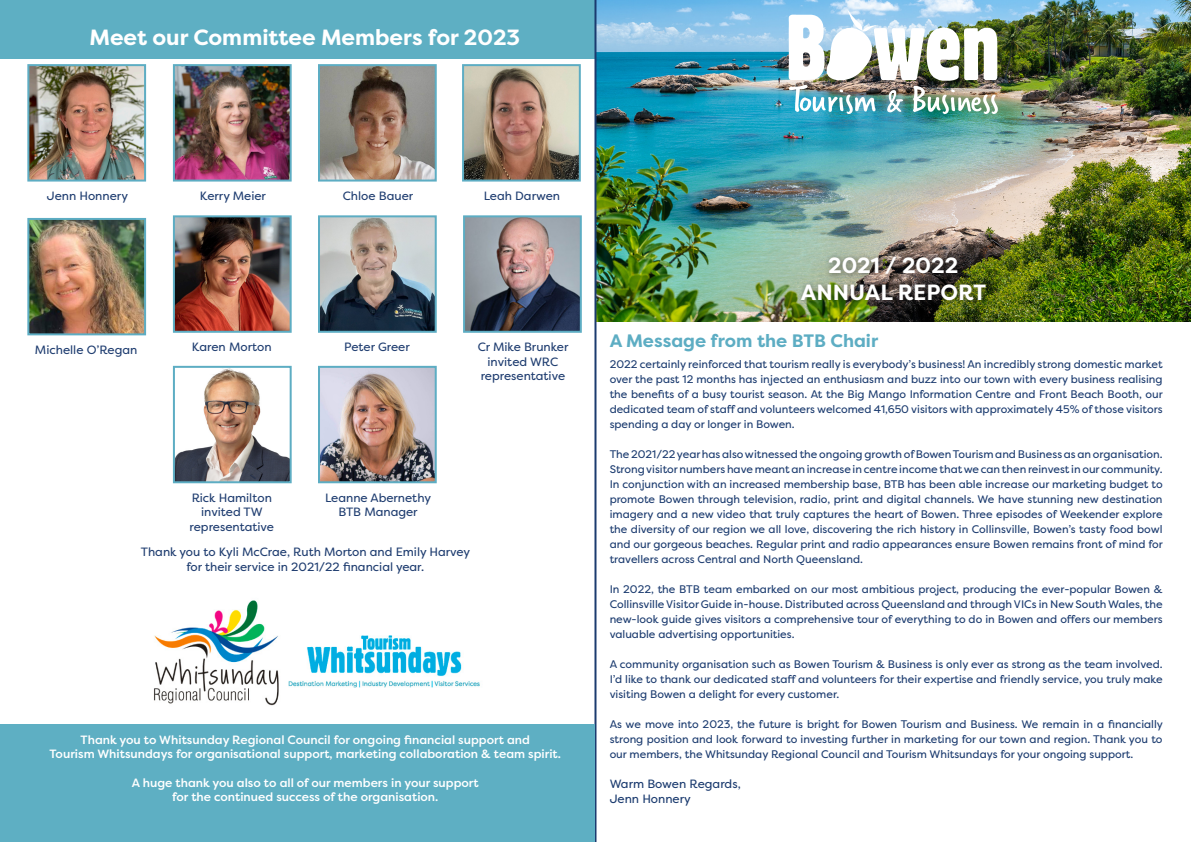
<style>
.page{position:relative;width:1191px;height:842px;background:#fff}
.page>*{position:absolute;margin:0;border:0;box-sizing:border-box;transform-origin:0 0}
.t1{font:700 22px "Filson Pro";color:#fff}
.t2{font:700 18px "Filson Pro";color:#5dadc3}
.t3{font:12px/14.4px "Filson Pro";color:#1f3d70;text-align:center}
.t4{font:500 12px "Filson Pro";color:#fff}
.t5{font:12px "Filson Pro";color:#1b3b6f}
.t6{font:11px/15px "Filson Pro";color:#1b3b6f;text-align:justify}
</style>
<div class="page">
<div style="left:0;top:0;width:594px;height:58px;background:#5eafc3"></div>
<img style="left:596px;top:0;width:595px;height:322px">
<img style="left:788px;top:9px;width:209px;height:105px">
<div style="left:796px;top:253px;width:196px;height:54px;background:#231f20;opacity:.55"></div>
<img style="left:30px;top:67px;width:113px;height:112px">
<div style="left:27px;top:64px;width:119px;height:118px;border:2px solid #5dadc3"></div>
<img style="left:176px;top:67px;width:113px;height:112px">
<div style="left:173px;top:64px;width:119px;height:118px;border:2px solid #5dadc3"></div>
<img style="left:176px;top:218px;width:113px;height:112px">
<div style="left:173px;top:215px;width:119px;height:118px;border:2px solid #5dadc3"></div>
<img style="left:321px;top:67px;width:113px;height:112px">
<div style="left:318px;top:64px;width:119px;height:118px;border:2px solid #5dadc3"></div>
<img style="left:321px;top:218px;width:113px;height:112px">
<div style="left:318px;top:215px;width:119px;height:118px;border:2px solid #5dadc3"></div>
<img style="left:465px;top:67px;width:113px;height:112px">
<div style="left:462px;top:64px;width:119px;height:118px;border:2px solid #5dadc3"></div>
<img style="left:30px;top:221px;width:113px;height:111px">
<div style="left:27px;top:218px;width:119px;height:117px;border:2px solid #5dadc3"></div>
<img style="left:466px;top:218px;width:113px;height:112px">
<div style="left:463px;top:215px;width:119px;height:118px;border:2px solid #5dadc3"></div>
<img style="left:176px;top:369px;width:113px;height:111px">
<div style="left:173px;top:366px;width:119px;height:117px;border:2px solid #5dadc3"></div>
<img style="left:321px;top:369px;width:113px;height:111px">
<div style="left:318px;top:366px;width:119px;height:117px;border:2px solid #5dadc3"></div>
<img style="left:154px;top:600px;width:326px;height:106px">
<hr style="left:594px;top:0;width:2px;height:842px;background:#1b3b6f">
<div style="left:0;top:724px;width:594px;height:118px;background:#5eafc3"></div>
<p class="t1" style="left:89px;top:23px;width:432px">Meet our Committee Members for 2023</p>
<p class="t3" style="left:47px;top:189px;width:83px">Jenn Honnery</p>
<p class="t3" style="left:200px;top:189px;width:68px">Kerry Meier</p>
<p class="t3" style="left:343px;top:189px;width:72px">Chloe Bauer</p>
<p class="t3" style="left:484px;top:189px;width:78px">Leah Darwen</p>
<p class="t3" style="left:35px;top:342px;width:104px">Michelle O’Regan</p>
<p class="t3" style="left:478px;top:340px;width:92px">Cr Mike Brunker</p>
<p class="t3" style="left:481px;top:354px;width:86px">invited WRC representative</p>
<p class="t3" style="left:344px;top:340px;width:67px">Peter Greer</p>
<p class="t3" style="left:192px;top:340px;width:81px">Karen Morton</p>
<p class="t3" style="left:190px;top:490px;width:86px">Rick Hamilton invited TW representative</p>
<p class="t3" style="left:325px;top:490px;width:107px">Leanne Abernethy</p>
<p class="t3" style="left:338px;top:505px;width:81px">BTB Manager</p>
<p class="t3" style="left:141px;top:545px;width:331px">Thank you to Kyli McCrae, Ruth Morton and Emily Harvey</p>
<p class="t3" style="left:186px;top:559px;width:239px">for their service in 2021/22 financial year.</p>
<p class="t4" style="left:81px;top:731px;width:451px">Thank you to Whitsunday Regional Council for ongoing financial support and</p>
<p class="t4" style="left:50px;top:745px;width:513px">Tourism Whitsundays for organisational support, marketing collaboration &amp; team spirit.</p>
<p class="t4" style="left:132px;top:774px;width:348px">A huge thank you also to all of our members in your support</p>
<p class="t4" style="left:172px;top:789px;width:268px">for the continued success of the organisation.</p>
<p class="t1" style="left:828px;top:252px;width:132px">2021 / 2022</p>
<p class="t1" style="left:801px;top:278px;width:187px">ANNUAL REPORT</p>
<p class="t2" style="left:609px;top:329px;width:270px">A Message from the BTB Chair</p>
<p class="t6" style="left:609px;top:357px;width:554px">2022 certainly reinforced that tourism really is everybody’s business! An incredibly strong domestic market over the past 12 months has injected an enthusiasm and buzz into our town with every business realising the benefits of a busy tourist season. At the Big Mango Information Centre and Front Beach Booth, our dedicated team of staff and volunteers welcomed 41,650 visitors with approximately 45% of those visitors spending a day or longer in Bowen.</p>
<p class="t6" style="left:609px;top:447px;width:555px">The 2021/22 year has also witnessed the ongoing growth of Bowen Tourism and Business as an organisation.<br>Strong visitor numbers have meant an increase in centre income that we can then reinvest in our community.<br>In conjunction with an increased membership base, BTB has been able increase our marketing budget to promote Bowen through television, radio, print and digital channels. We have stunning new destination imagery and a new video that truly captures the heart of Bowen. Three episodes of Weekender explore the diversity of our region we all love, discovering the rich history in Collinsville, Bowen’s tasty food bowl and our gorgeous beaches. Regular print and radio appearances ensure Bowen remains front of mind for travellers across Central and North Queensland.</p>
<p class="t6" style="left:609px;top:582px;width:554px">In 2022, the BTB team embarked on our most ambitious project, producing the ever-popular Bowen &amp; Collinsville Visitor Guide in-house. Distributed across Queensland and through VICs in New South Wales, the new-look guide gives visitors a comprehensive tour of everything to do in Bowen and offers our members valuable advertising opportunities.</p>
<p class="t6" style="left:609px;top:657px;width:554px">A community organisation such as Bowen Tourism &amp; Business is only ever as strong as the team involved.<br>I’d like to thank our dedicated staff and volunteers for their expertise and friendly service, you truly make visiting Bowen a delight for every customer.</p>
<p class="t6" style="left:609px;top:717px;width:555px">As we move into 2023, the future is bright for Bowen Tourism and Business. We remain in a financially strong position and look forward to investing further in marketing for our town and region. Thank you to our members, the Whitsunday Regional Council and Tourism Whitsundays for your ongoing support.</p>
<p class="t5" style="left:609px;top:776px;width:133px">Warm Bowen Regards,</p>
<p class="t5" style="left:609px;top:791px;width:83px">Jenn Honnery</p>
</div>
